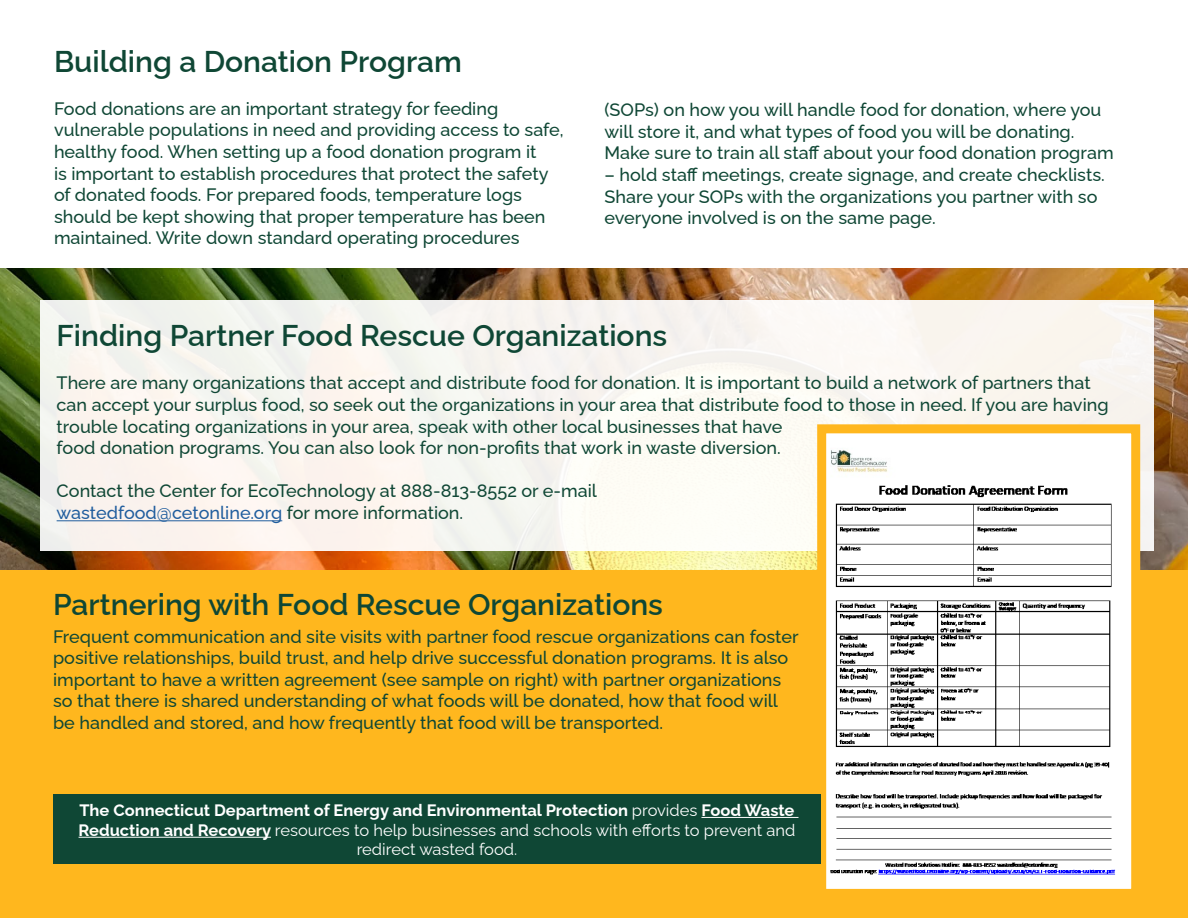
<style>
.page{position:relative;width:1188px;height:918px;background:#fff}
.page>*{position:absolute;margin:0;border:0;box-sizing:border-box;transform-origin:0 0}
.t1{font:600 30px "Raleway";color:#0f4735}
.t2{font:500 18px/21.6px "Raleway";color:#0f4735}
.t3{font:700 16.5px/19.8px "Raleway";color:#fff;text-align:center}
.s1{color:#215e9e}
.s2{font-weight:400}
</style>
<div class="page">
<img style="left:0;top:268px;width:1188px;height:303px">
<div style="left:40px;top:300px;width:1114px;height:251px;background:#faf5f0"></div>
<hr style="left:57px;top:520px;width:225px;height:1px;background:#215e9e">
<div style="left:0;top:571px;width:1188px;height:347px;background:#ffb71e"></div>
<div style="left:817px;top:424px;width:323px;height:474px;background:#fff;border:9px solid #ffb71e"></div>
<div style="left:53px;top:795px;width:768px;height:69px;background:#0f4735"></div>
<hr style="left:701px;top:817px;width:97px;height:1px;background:#fff">
<hr style="left:79px;top:837px;width:192px;height:1px;background:#fff">
<img style="left:830px;top:450px;width:286px;height:425px">
<h1 class="t1" style="left:54px;top:37px;width:410px">Building a Donation Program</h1>
<p class="t2" style="left:54px;top:96px;width:511px">Food donations are an important strategy for feeding vulnerable populations in need and providing access to safe, healthy food. When setting up a food donation program it<br>is important to establish procedures that protect the safety of donated foods. For prepared foods, temperature logs should be kept showing that proper temperature has been maintained. Write down standard operating procedures</p>
<p class="t2" style="left:604px;top:97px;width:511px">(SOPs) on how you will handle food for donation, where you will store it, and what types of food you will be donating.<br>Make sure to train all staff about your food donation program</p>
<p class="t2" style="left:604px;top:162px;width:502px">– hold staff meetings, create signage, and create checklists.<br>Share your SOPs with the organizations you partner with so everyone involved is on the same page.</p>
<h1 class="t1" style="left:57px;top:312px;width:612px">Finding Partner Food Rescue Organizations</h1>
<p class="t2" style="left:57px;top:370px;width:1054px">There are many organizations that accept and distribute food for donation. It is important to build a network of partners that can accept your surplus food, so seek out the organizations in your area that distribute food to those in need. If you are having trouble locating organizations in your area, speak with other local businesses that have<br>food donation programs. You can also look for non-profits that work in waste diversion.</p>
<p class="t2" style="left:57px;top:478px;width:542px">Contact the Center for EcoTechnology at 888-813-8552 or e-mail <span class="s1">wastedfood@cetonline.org</span> for more information.</p>
<h1 class="t1" style="left:53px;top:580px;width:611px">Partnering with Food Rescue Organizations</h1>
<p class="t2" style="left:53px;top:623px;width:747px">Frequent communication and site visits with partner food rescue organizations can foster positive relationships, build trust, and help drive successful donation programs. It is also important to have a written agreement (see sample on right) with partner organizations so that there is shared understanding of what foods will be donated, how that food will be handled and stored, and how frequently that food will be transported.</p>
<p class="t3" style="left:79px;top:798px;width:718px">The Connecticut Department of Energy and Environmental Protection <span class="s2">provides</span> Food Waste<br>Reduction and Recovery <span class="s2">resources to help businesses and schools with efforts to prevent and redirect wasted food.</span></p>
</div>
